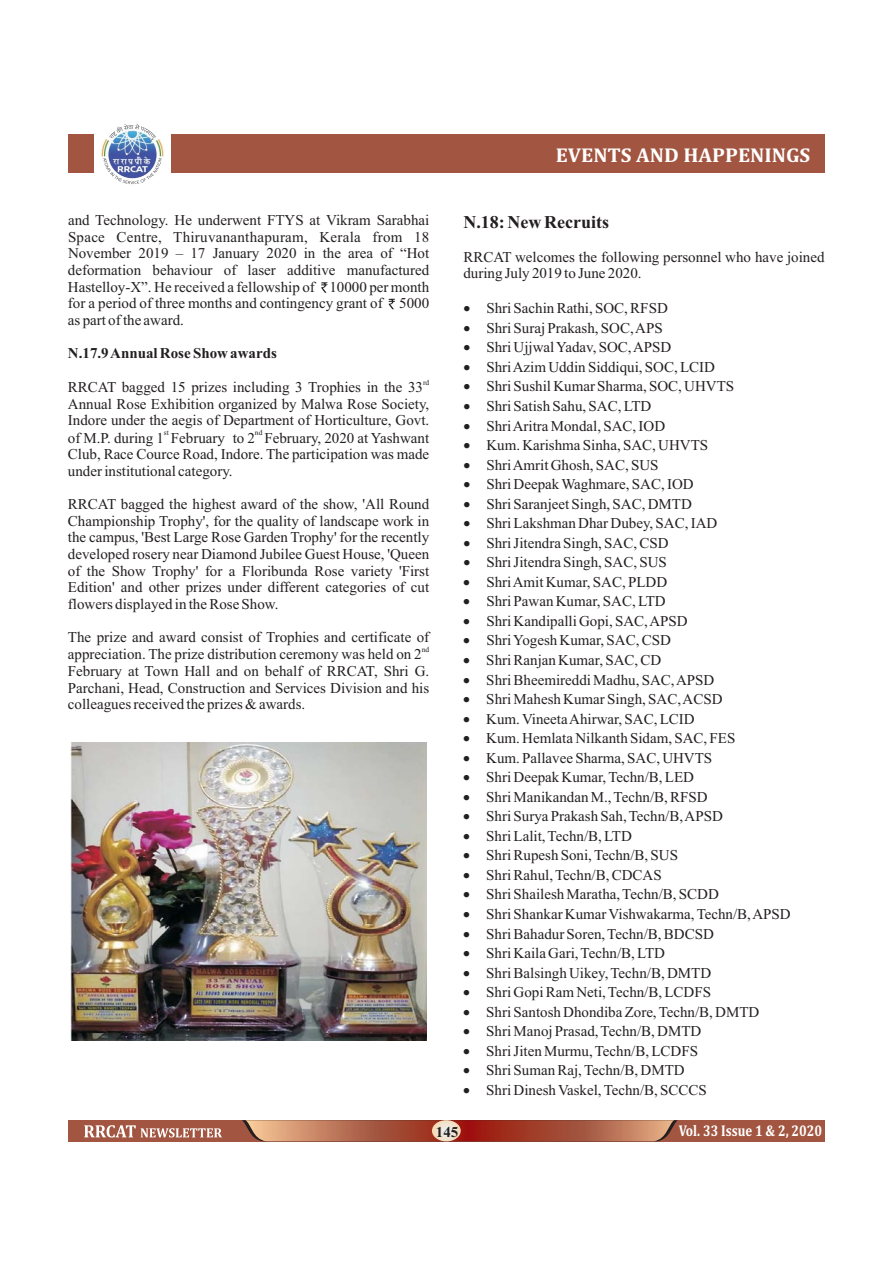
<style>
.page{position:relative;width:893px;height:1263px;background:#fff}
.page>*{position:absolute;margin:0;border:0;box-sizing:border-box;transform-origin:0 0}
.t1{font:700 20.25px "Cambria";color:#fff;scale:1.04 1}
.t2{font:700 18px "Times New Roman";color:#231f20}
.t3{font:700 15.75px "Cambria";color:#fff;scale:.82 1}
.t4{font:15px/16.6px "Times New Roman";color:#231f20;text-align:justify}
.t5{font:700 15px "Times New Roman";color:#231f20}
.t6{font:7.5px "Times New Roman";color:#231f20}
</style>
<div class="page">
<div style="left:68px;top:134px;width:757px;height:38px;background:#a25641"></div>
<div style="left:68px;top:1120px;width:757px;height:21px;background:#a25641"></div>
<svg style="left:242px;top:1120px;width:436px;height:21px"></svg>
<svg style="left:432px;top:1120px;width:29px;height:21px"></svg>
<svg style="left:84px;top:1125px;width:138px;height:13px"></svg>
<div style="left:94px;top:122px;width:77px;height:62px;background:#fff"></div>
<img style="left:100px;top:122px;width:65px;height:64px;border-radius:50%">
<svg style="left:104px;top:122px;width:57px;height:19px"></svg>
<svg style="left:100px;top:157px;width:65px;height:29px"></svg>
<img style="left:71px;top:743px;width:355px;height:298px">
<svg style="left:321px;top:282px;width:7px;height:11px"></svg>
<svg style="left:388px;top:299px;width:7px;height:10px"></svg>
<p class="t4" style="left:68px;top:213px;width:363px">and Technology. He underwent FTYS at Vikram Sarabhai Space Centre, Thiruvananthapuram, Kerala from 18<br>November 2019 – 17 January 2020 in the area of “Hot deformation behaviour of laser additive manufactured Hastelloy-X”. He received a fellowship of 10000 per month for a period of three months and contingency grant of 5000 as part of the award.</p>
<p class="t5" style="left:68px;top:348px;width:210px">N.17.9 Annual Rose Show awards</p>
<p class="t6" style="left:423px;top:379px;width:8px">rd</p>
<p class="t4" style="left:68px;top:380px;width:363px;text-align:left">RRCAT bagged 15 prizes including 3 Trophies in the 33<br>Annual Rose Exhibition organized by Malwa Rose Society,<br>Indore under the aegis of Department of Horticulture, Govt.</p>
<p class="t6" style="left:164px;top:430px;width:7px">st</p>
<p class="t6" style="left:255px;top:430px;width:9px">nd</p>
<p class="t4" style="left:68px;top:431px;width:363px">of M.P. during 1 February to 2 February, 2020 at Yashwant Club, Race Cource Road, Indore. The participation was made under institutional category.</p>
<p class="t4" style="left:68px;top:497px;width:363px">RRCAT bagged the highest award of the show, 'All Round Championship Trophy', for the quality of landscape work in the campus, 'Best Large Rose Garden Trophy' for the recently developed rosery near Diamond Jubilee Guest House, 'Queen of the Show Trophy' for a Floribunda Rose variety 'First Edition' and other prizes under different categories of cut flowers displayed in the Rose Show.</p>
<p class="t4" style="left:68px;top:630px;width:363px">The prize and award consist of Trophies and certificate of</p>
<p class="t6" style="left:422px;top:647px;width:9px">nd</p>
<p class="t4" style="left:68px;top:647px;width:363px;text-align:left">appreciation. The prize distribution ceremony was held on 2<br>February at Town Hall and on behalf of RRCAT, Shri G.<br>Parchani, Head, Construction and Services Division and his colleagues received the prizes &amp; awards.</p>
<h1 class="t1" style="left:556px;top:148px;width:246px">EVENTS AND HAPPENINGS</h1>
<p class="t2" style="left:463px;top:216px;width:147px">N.18: New Recruits</p>
<p class="t4" style="left:463px;top:250px;width:363px">RRCAT welcomes the following personnel who have joined during July 2019 to June 2020.</p>
<p class="t4" style="left:463px;top:301px;width:206px">• Shri Sachin Rathi, SOC, RFSD</p>
<p class="t4" style="left:463px;top:321px;width:201px">• Shri Suraj Prakash, SOC, APS</p>
<p class="t4" style="left:463px;top:341px;width:210px">• Shri Ujjwal Yadav, SOC, APSD</p>
<p class="t4" style="left:463px;top:360px;width:253px">• Shri Azim Uddin Siddiqui, SOC, LCID</p>
<p class="t4" style="left:463px;top:380px;width:272px">• Shri Sushil Kumar Sharma, SOC, UHVTS</p>
<p class="t4" style="left:463px;top:399px;width:190px">• Shri Satish Sahu, SAC, LTD</p>
<p class="t4" style="left:463px;top:419px;width:203px">• Shri Aritra Mondal, SAC, IOD</p>
<p class="t4" style="left:463px;top:438px;width:246px">• Kum. Karishma Sinha, SAC, UHVTS</p>
<p class="t4" style="left:463px;top:458px;width:197px">• Shri Amrit Ghosh, SAC, SUS</p>
<p class="t4" style="left:463px;top:477px;width:232px">• Shri Deepak Waghmare, SAC, IOD</p>
<p class="t4" style="left:463px;top:497px;width:230px">• Shri Saranjeet Singh, SAC, DMTD</p>
<p class="t4" style="left:463px;top:516px;width:255px">• Shri Lakshman Dhar Dubey, SAC, IAD</p>
<p class="t4" style="left:463px;top:536px;width:207px">• Shri Jitendra Singh, SAC, CSD</p>
<p class="t4" style="left:463px;top:555px;width:205px">• Shri Jitendra Singh, SAC, SUS</p>
<p class="t4" style="left:463px;top:575px;width:205px">• Shri Amit Kumar, SAC, PLDD</p>
<p class="t4" style="left:463px;top:594px;width:204px">• Shri Pawan Kumar, SAC, LTD</p>
<p class="t4" style="left:463px;top:614px;width:226px">• Shri Kandipalli Gopi, SAC, APSD</p>
<p class="t4" style="left:463px;top:634px;width:209px">• Shri Yogesh Kumar, SAC, CSD</p>
<p class="t4" style="left:463px;top:653px;width:199px">• Shri Ranjan Kumar, SAC, CD</p>
<p class="t4" style="left:463px;top:673px;width:253px">• Shri Bheemireddi Madhu, SAC, APSD</p>
<p class="t4" style="left:463px;top:692px;width:261px">• Shri Mahesh Kumar Singh, SAC, ACSD</p>
<p class="t4" style="left:463px;top:712px;width:233px">• Kum. Vineeta Ahirwar, SAC, LCID</p>
<p class="t4" style="left:463px;top:731px;width:274px">• Kum. Hemlata Nilkanth Sidam, SAC, FES</p>
<p class="t4" style="left:463px;top:751px;width:250px">• Kum. Pallavee Sharma, SAC, UHVTS</p>
<p class="t4" style="left:463px;top:770px;width:232px">• Shri Deepak Kumar, Techn/B, LED</p>
<p class="t4" style="left:463px;top:790px;width:246px">• Shri Manikandan M., Techn/B, RFSD</p>
<p class="t4" style="left:463px;top:809px;width:261px">• Shri Surya Prakash Sah, Techn/B, APSD</p>
<p class="t4" style="left:463px;top:829px;width:170px">• Shri Lalit, Techn/B, LTD</p>
<p class="t4" style="left:463px;top:848px;width:216px">• Shri Rupesh Soni, Techn/B, SUS</p>
<p class="t4" style="left:463px;top:868px;width:200px">• Shri Rahul, Techn/B, CDCAS</p>
<p class="t4" style="left:463px;top:888px;width:257px">• Shri Shailesh Maratha, Techn/B, SCDD</p>
<p class="t4" style="left:463px;top:907px;width:329px">• Shri Shankar Kumar Vishwakarma, Techn/B, APSD</p>
<p class="t4" style="left:463px;top:927px;width:252px">• Shri Bahadur Soren, Techn/B, BDCSD</p>
<p class="t4" style="left:463px;top:946px;width:203px">• Shri Kaila Gari, Techn/B, LTD</p>
<p class="t4" style="left:463px;top:966px;width:249px">• Shri Balsingh Uikey, Techn/B, DMTD</p>
<p class="t4" style="left:463px;top:985px;width:249px">• Shri Gopi Ram Neti, Techn/B, LCDFS</p>
<p class="t4" style="left:463px;top:1005px;width:298px">• Shri Santosh Dhondiba Zore, Techn/B, DMTD</p>
<p class="t4" style="left:463px;top:1024px;width:240px">• Shri Manoj Prasad, Techn/B, DMTD</p>
<p class="t4" style="left:463px;top:1044px;width:236px">• Shri Jiten Murmu, Techn/B, LCDFS</p>
<p class="t4" style="left:463px;top:1063px;width:223px">• Shri Suman Raj, Techn/B, DMTD</p>
<p class="t4" style="left:463px;top:1083px;width:245px">• Shri Dinesh Vaskel, Techn/B, SCCCS</p>
<p class="t5" style="left:436px;top:1127px;width:24px">145</p>
<p class="t3" style="left:679px;top:1126px;width:177px">Vol. 33 Issue 1 &amp; 2, 2020</p>
</div>
